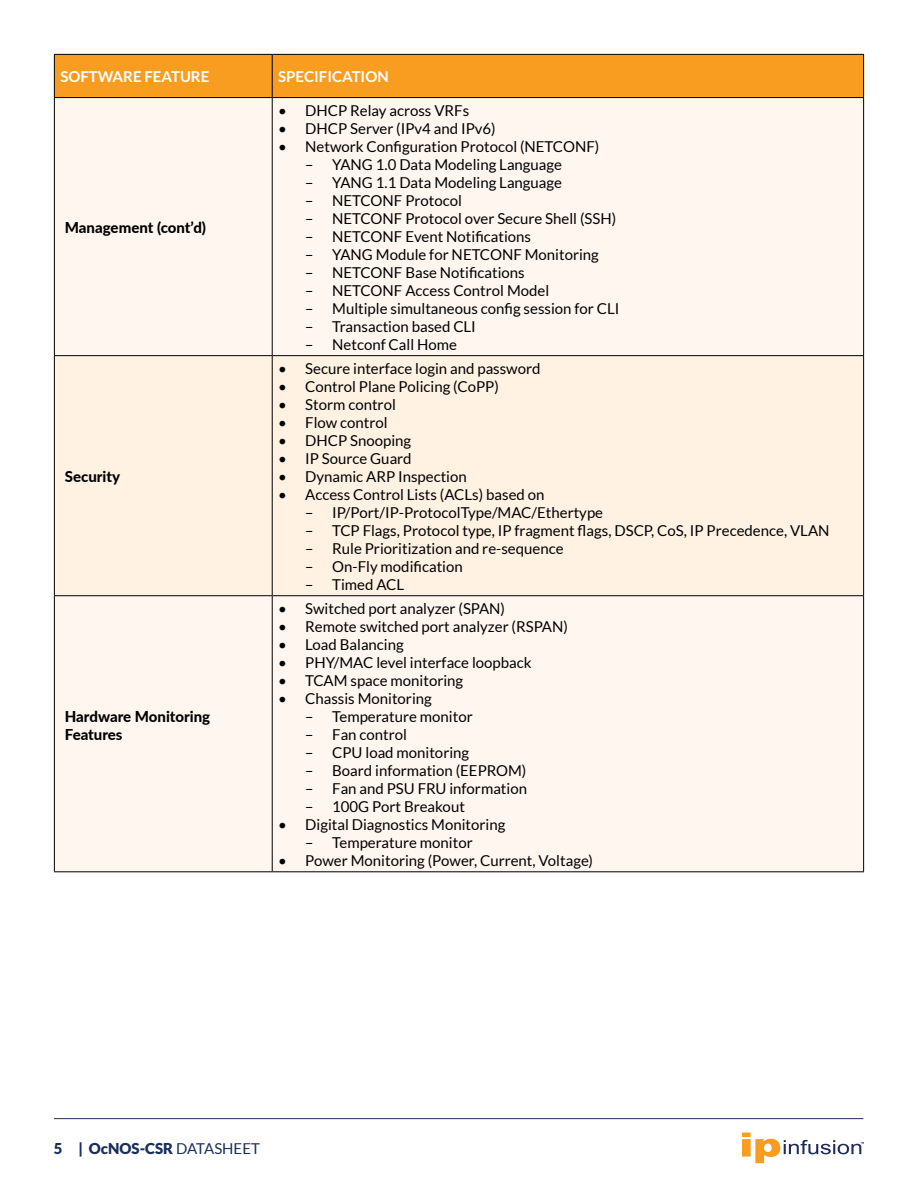
<style>
.page{position:relative;width:918px;height:1188px;background:#fff}
.page>*{position:absolute;margin:0;border:0;box-sizing:border-box;transform-origin:0 0}
.t1{font:15px "Lato";color:#000}
.t2{font:800 15px/18px "Lato";color:#000}
.t3{font:700 15px "Lato";color:#fff}
.t4{font:900 15px "Lato";color:#1a2f59}
.s1{font-weight:400}
</style>
<div class="page">
<hr style="left:54px;top:1118px;width:809px;height:1px;background:#1a2f59">
<svg style="left:742px;top:1132px;width:122px;height:31px"></svg>
<div style="left:55px;top:55px;width:808px;height:42px;background:#f99d20"></div>
<div style="left:55px;top:98px;width:808px;height:773px;background:#fff7ef"></div>
<div style="left:55px;top:356px;width:808px;height:239px;background:#fff2e3"></div>
<hr style="left:54px;top:98px;width:1px;height:257px;background:#000">
<hr style="left:272px;top:98px;width:1px;height:257px;background:#000">
<hr style="left:863px;top:98px;width:1px;height:257px;background:#000">
<hr style="left:54px;top:355px;width:218px;height:1px;background:#000">
<hr style="left:54px;top:356px;width:1px;height:239px;background:#000">
<hr style="left:272px;top:355px;width:592px;height:1px;background:#000">
<hr style="left:272px;top:356px;width:1px;height:239px;background:#000">
<hr style="left:863px;top:356px;width:1px;height:239px;background:#000">
<hr style="left:54px;top:595px;width:218px;height:1px;background:#000">
<hr style="left:54px;top:596px;width:1px;height:275px;background:#000">
<hr style="left:272px;top:595px;width:592px;height:1px;background:#000">
<hr style="left:272px;top:596px;width:1px;height:275px;background:#000">
<hr style="left:863px;top:596px;width:1px;height:275px;background:#000">
<hr style="left:54px;top:54px;width:218px;height:1px;background:#000">
<hr style="left:54px;top:55px;width:1px;height:42px;background:#000">
<hr style="left:54px;top:97px;width:218px;height:1px;background:#000">
<hr style="left:54px;top:871px;width:218px;height:1px;background:#000">
<hr style="left:272px;top:54px;width:592px;height:1px;background:#000">
<hr style="left:272px;top:55px;width:1px;height:42px;background:#000">
<hr style="left:863px;top:55px;width:1px;height:42px;background:#000">
<hr style="left:272px;top:97px;width:592px;height:1px;background:#000">
<hr style="left:272px;top:871px;width:592px;height:1px;background:#000">
<p class="t3" style="left:60px;top:68px;width:150px">SOFTWARE FEATURE</p>
<p class="t3" style="left:278px;top:68px;width:112px">SPECIFICATION</p>
<p class="t2" style="left:65px;top:218px;width:143px">Management (cont’d)</p>
<p class="t2" style="left:65px;top:467px;width:57px">Security</p>
<p class="t2" style="left:65px;top:707px;width:147px">Hardware Monitoring<br>Features</p>
<p class="t1" style="left:278px;top:102px;width:193px">• DHCP Relay across VRFs</p>
<p class="t1" style="left:278px;top:120px;width:219px">• DHCP Server (IPv4 and IPv6)</p>
<p class="t1" style="left:278px;top:138px;width:323px">• Network Configuration Protocol (NETCONF)</p>
<p class="t1" style="left:305px;top:156px;width:258px">– YANG 1.0 Data Modeling Language</p>
<p class="t1" style="left:305px;top:174px;width:258px">– YANG 1.1 Data Modeling Language</p>
<p class="t1" style="left:305px;top:192px;width:158px">– NETCONF Protocol</p>
<p class="t1" style="left:305px;top:210px;width:313px">– NETCONF Protocol over Secure Shell (SSH)</p>
<p class="t1" style="left:305px;top:228px;width:227px">– NETCONF Event Notifications</p>
<p class="t1" style="left:305px;top:246px;width:295px">– YANG Module for NETCONF Monitoring</p>
<p class="t1" style="left:305px;top:264px;width:221px">– NETCONF Base Notifications</p>
<p class="t1" style="left:305px;top:282px;width:246px">– NETCONF Access Control Model</p>
<p class="t1" style="left:305px;top:300px;width:316px">– Multiple simultaneous config session for CLI</p>
<p class="t1" style="left:305px;top:318px;width:172px">– Transaction based CLI</p>
<p class="t1" style="left:305px;top:336px;width:153px">– Netconf Call Home</p>
<p class="t1" style="left:278px;top:360px;width:264px">• Secure interface login and password</p>
<p class="t1" style="left:278px;top:378px;width:222px">• Control Plane Policing (CoPP)</p>
<p class="t1" style="left:278px;top:396px;width:119px">• Storm control</p>
<p class="t1" style="left:278px;top:414px;width:111px">• Flow control</p>
<p class="t1" style="left:278px;top:432px;width:135px">• DHCP Snooping</p>
<p class="t1" style="left:278px;top:450px;width:135px">• IP Source Guard</p>
<p class="t1" style="left:278px;top:468px;width:190px">• Dynamic ARP Inspection</p>
<p class="t1" style="left:278px;top:486px;width:268px">• Access Control Lists (ACLs) based on</p>
<p class="t1" style="left:305px;top:504px;width:299px">– IP/Port/IP-ProtocolType/MAC/Ethertype</p>
<p class="t1" style="left:305px;top:522px;width:526px">– TCP Flags, Protocol type, IP fragment flags, DSCP, CoS, IP Precedence, VLAN</p>
<p class="t1" style="left:305px;top:540px;width:260px">– Rule Prioritization and re-sequence</p>
<p class="t1" style="left:305px;top:558px;width:159px">– On-Fly modification</p>
<p class="t1" style="left:305px;top:576px;width:101px">– Timed ACL</p>
<p class="t1" style="left:278px;top:600px;width:228px">• Switched port analyzer (SPAN)</p>
<p class="t1" style="left:278px;top:618px;width:291px">• Remote switched port analyzer (RSPAN)</p>
<p class="t1" style="left:278px;top:636px;width:127px">• Load Balancing</p>
<p class="t1" style="left:278px;top:654px;width:255px">• PHY/MAC level interface loopback</p>
<p class="t1" style="left:278px;top:672px;width:187px">• TCAM space monitoring</p>
<p class="t1" style="left:278px;top:690px;width:155px">• Chassis Monitoring</p>
<p class="t1" style="left:305px;top:708px;width:169px">– Temperature monitor</p>
<p class="t1" style="left:305px;top:726px;width:103px">– Fan control</p>
<p class="t1" style="left:305px;top:744px;width:166px">– CPU load monitoring</p>
<p class="t1" style="left:305px;top:762px;width:223px">– Board information (EEPROM)</p>
<p class="t1" style="left:305px;top:780px;width:223px">– Fan and PSU FRU information</p>
<p class="t1" style="left:305px;top:798px;width:161px">– 100G Port Breakout</p>
<p class="t1" style="left:278px;top:816px;width:229px">• Digital Diagnostics Monitoring</p>
<p class="t1" style="left:305px;top:834px;width:169px">– Temperature monitor</p>
<p class="t1" style="left:278px;top:852px;width:316px">• Power Monitoring (Power, Current, Voltage)</p>
<p class="t4" style="left:54px;top:1139px;width:208px">5 | OcNOS-CSR <span class="s1">DATASHEET</span></p>
</div>
